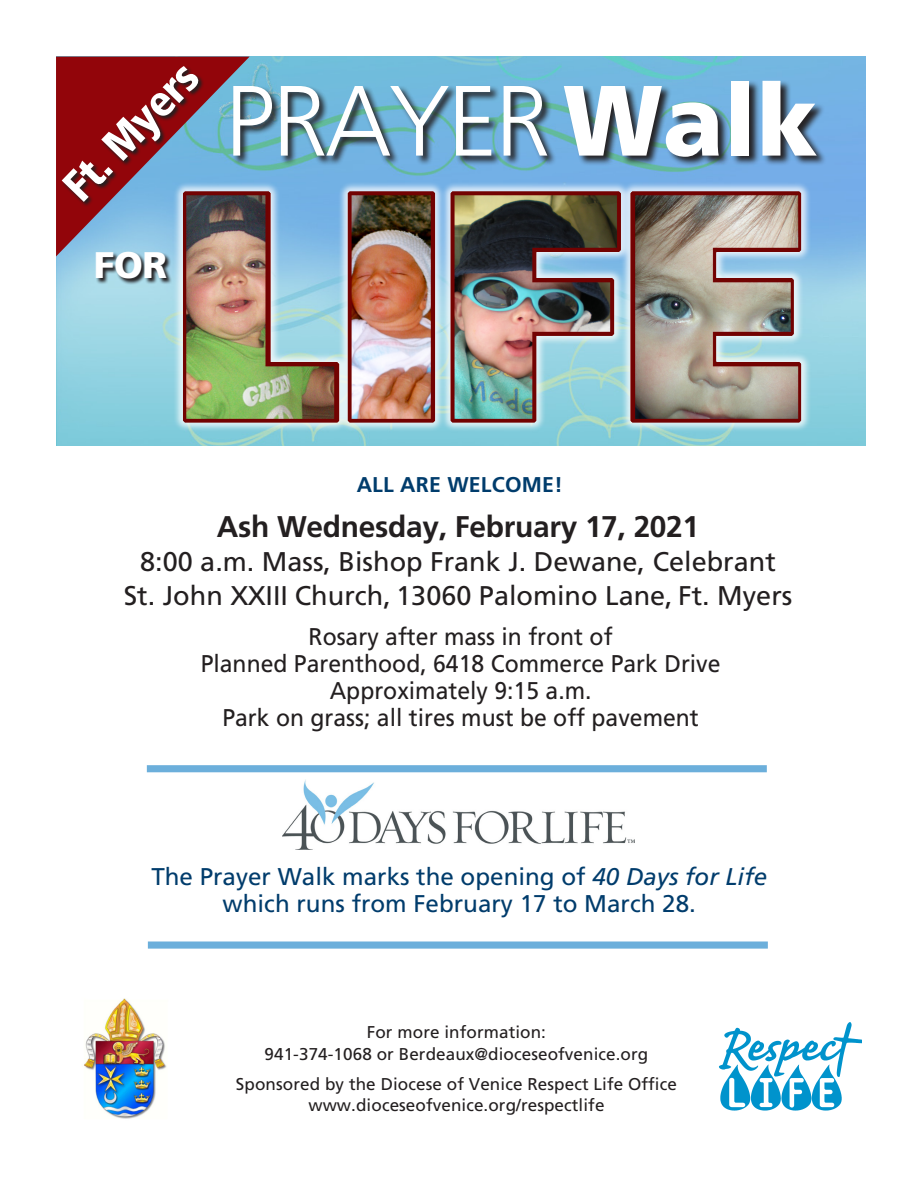
<style>
.page{position:relative;width:918px;height:1188px;background:#fff}
.page>*{position:absolute;margin:0;border:0;box-sizing:border-box;transform-origin:0 0}
.t1{font:300 99.75px "Frutiger";letter-spacing:-.025em;color:#fff}
.t2{font:900 condensed 44.1px "Frutiger";color:#fff}
.t3{font:900 37.05px "Frutiger";color:#fff}
.t4{font:700 29.85px "Frutiger";letter-spacing:-.01em;color:#231f20}
.t5{font:27px/34.2px "Frutiger";color:#231f20;text-align:center}
.t6{font:24.15px/27px "Frutiger";color:#231f20;text-align:center;scale:.95 1}
.t7{font:24.15px/27px "Frutiger";color:#003c6c;text-align:center}
.t8{font:700 21.3px "Frutiger";letter-spacing:.01em;color:#003c6c}
.t9{font:17.1px/21.3px "Frutiger";letter-spacing:.005em;color:#231f20;text-align:center}
.s1{font-weight:900}
.s2{font-style:italic}
</style>
<div class="page">
<img style="left:56px;top:57px;width:809px;height:389px">
<img style="left:719px;top:1022px;width:143px;height:89px">
<div style="left:173px;top:181px;width:638px;height:252px;background:#fff;opacity:.75"></div>
<img style="left:183px;top:191px;width:618px;height:232px">
<div style="left:232px;top:80px;width:595px;height:87px;background:#231f20;opacity:.97"></div>
<img style="left:84px;top:998px;width:83px;height:121px">
<svg style="left:96px;top:256px;width:77px;height:29px;background:#698089"></svg>
<img style="left:283px;top:780px;width:352px;height:70px">
<svg style="left:56px;top:57px;width:194px;height:199px;background:#80798a"></svg>
<svg style="left:62px;top:66px;width:143px;height:142px;background:#7c3442"></svg>
<div style="left:148px;top:942px;width:620px;height:7px;background:#6cafdb"></div>
<div style="left:147px;top:765px;width:620px;height:7px;background:#6cafdb"></div>
<p class="t2" style="left:52px;top:175px;width:174px;rotate:-46deg">Ft. Myers</p>
<p class="t3" style="left:94px;top:243px;width:75px">FOR</p>
<p class="t1" style="left:225px;top:65px;width:595px">PRAYER<span class="s1">Walk</span></p>
<p class="t8" style="left:357px;top:472px;width:208px">ALL ARE WELCOME!</p>
<p class="t4" style="left:217px;top:509px;width:484px">Ash Wednesday, February 17, 2021</p>
<p class="t5" style="left:124px;top:544px;width:670px">8:00 a.m. Mass, Bishop Frank J. Dewane, Celebrant<br>St. John XXIII Church, 13060 Palomino Lane, Ft. Myers</p>
<p class="t6" style="left:201px;top:623px;width:549px">Rosary after mass in front of<br>Planned Parenthood, 6418 Commerce Park Drive Approximately 9:15 a.m.<br>Park on grass; all tires must be off pavement</p>
<p class="t7" style="left:151px;top:863px;width:617px">The Prayer Walk marks the opening of <span class="s2">40 Days for Life </span>which runs from February 17 to March 28.</p>
<p class="t9" style="left:265px;top:1022px;width:385px">For more information:<br>941-374-1068 or Berdeaux@dioceseofvenice.org</p>
<p class="t9" style="left:236px;top:1073px;width:443px">Sponsored by the Diocese of Venice Respect Life Office www.dioceseofvenice.org/respectlife</p>
</div>
